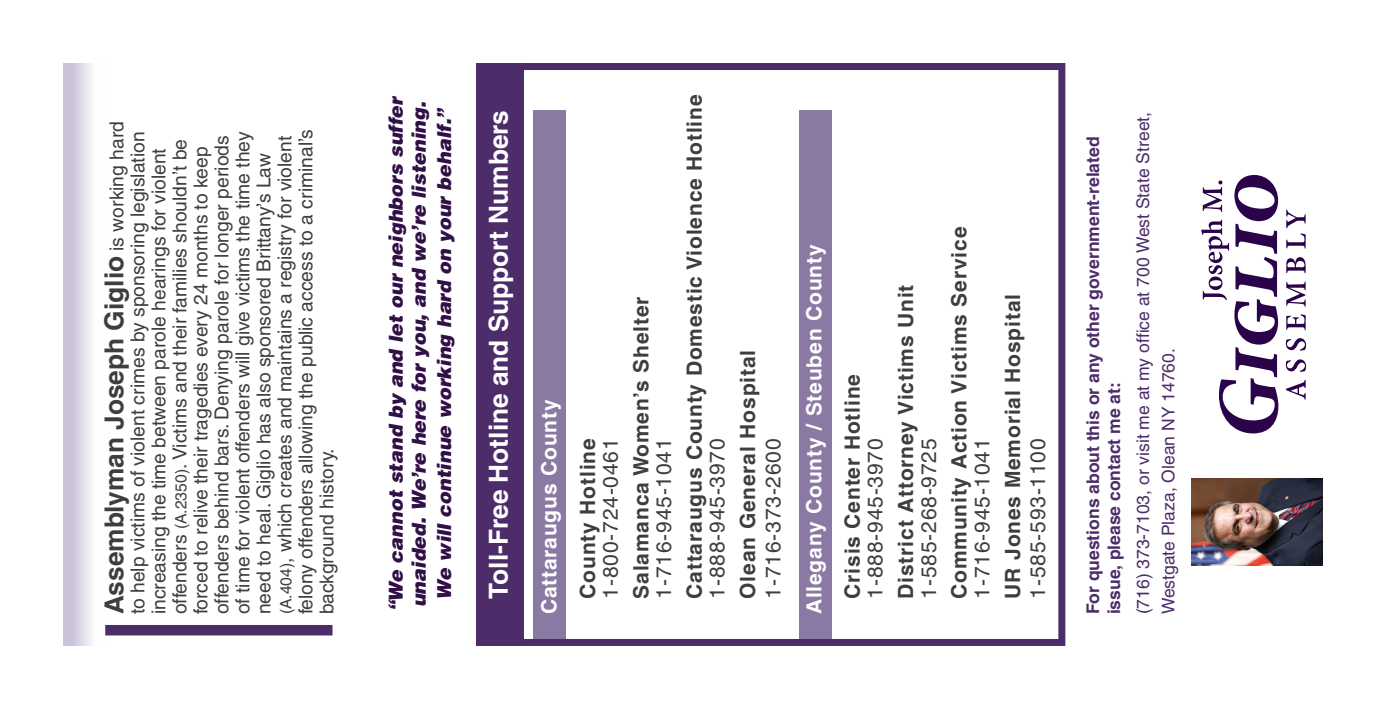
<style>
.page{position:relative;width:1386px;height:709px;background:#fff}
.page>*{position:absolute;margin:0;border:0;box-sizing:border-box;transform-origin:0 0}
.t1{font:700 26.25px "Helvetica";color:#3e3e3f}
.t2{font:700 26.25px "Helvetica";color:#fff}
.t3{font:700 21px "Helvetica";letter-spacing:.04em;color:#3e3e3f}
.t4{font:21px "Helvetica";letter-spacing:.04em;color:#3e3e3f}
.t5{font:700 21px "Helvetica";letter-spacing:.04em;color:#fff}
.t6{font:19.25px/21px "Helvetica";color:#3e3e3f}
.t7{font:italic 900 19.25px/23.1px "Helvetica";color:#310f47}
.t8{font:17.5px/25.2px "Helvetica";color:#4c2d6a}
.t9{font:700 17.5px/21px "Helvetica";color:#4c2d6a}
.s1{font-weight:400;font-size:19.25px}
.s2{font-size:15.75px}
</style>
<div class="page">
<div style="left:534px;top:110px;width:32px;height:530px;background:#8979a3"></div>
<div style="left:799px;top:110px;width:33px;height:530px;background:#8979a3"></div>
<div style="left:476px;top:63px;width:589px;height:583px;border:7px solid #4c2d6a"></div>
<div style="left:476px;top:63px;width:47px;height:583px;background:#4c2d6a"></div>
<img style="left:1192px;top:478px;width:131px;height:87px">
<div style="left:105px;top:625px;width:227px;height:10px;background:#4c2d6a"></div>
<div style="left:63px;top:63px;width:47px;height:583px;background:linear-gradient(to right,#c4bcd4,#fff)"></div>
<svg style="left:1201px;top:175px;width:77px;height:258px"></svg>
<svg style="left:1286px;top:210px;width:20px;height:190px"></svg>
<h1 class="t1" style="left:98px;top:614px;width:495px;rotate:-90deg">Assemblyman Joseph Giglio <span class="s1">is working hard</span></h1>
<p class="t6" style="left:127px;top:614px;width:487px;rotate:-90deg">to help victims of violent crimes by sponsoring legislation increasing the time between parole hearings for violent offenders <span class="s2">(A.2350)</span>. Victims and their families shouldn’t be forced to relive their tragedies every 24 months to keep offenders behind bars. Denying parole for longer periods of time for violent offenders will give victims the time they need to heal. Giglio has also sponsored Brittany’s Law <span class="s2">(A.404)</span>, which creates and maintains a registry for violent felony offenders allowing the public access to a criminal’s background history.</p>
<p class="t7" style="left:384px;top:611px;width:517px;rotate:-90deg">“We cannot stand by and let our neighbors suffer unaided. We’re here for you, and we’re listening.</p>
<p class="t7" style="left:432px;top:599px;width:493px;rotate:-90deg">We will continue working hard on your behalf.”</p>
<h1 class="t2" style="left:483px;top:598px;width:490px;rotate:-90deg">Toll-Free Hotline and Support Numbers</h1>
<p class="t5" style="left:536px;top:614px;width:216px;rotate:-90deg">Cattaraugus County</p>
<p class="t3" style="left:575px;top:598px;width:162px;rotate:-90deg">County Hotline</p>
<p class="t4" style="left:598px;top:598px;width:162px;rotate:-90deg">1-800-724-0461</p>
<p class="t3" style="left:628px;top:598px;width:303px;rotate:-90deg">Salamanca Women’s Shelter</p>
<p class="t4" style="left:652px;top:598px;width:162px;rotate:-90deg">1-716-945-1041</p>
<p class="t3" style="left:682px;top:598px;width:506px;rotate:-90deg">Cattaraugus County Domestic Violence Hotline</p>
<p class="t4" style="left:705px;top:598px;width:162px;rotate:-90deg">1-888-945-3970</p>
<p class="t3" style="left:735px;top:598px;width:250px;rotate:-90deg">Olean General Hospital</p>
<p class="t4" style="left:761px;top:598px;width:162px;rotate:-90deg">1-716-373-2600</p>
<p class="t5" style="left:801px;top:614px;width:371px;rotate:-90deg">Allegany County / Steuben County</p>
<p class="t3" style="left:840px;top:598px;width:226px;rotate:-90deg">Crisis Center Hotline</p>
<p class="t4" style="left:863px;top:598px;width:162px;rotate:-90deg">1-888-945-3970</p>
<p class="t3" style="left:893px;top:598px;width:316px;rotate:-90deg">District Attorney Victims Unit</p>
<p class="t4" style="left:916px;top:599px;width:162px;rotate:-90deg">1-585-268-9725</p>
<p class="t3" style="left:946px;top:599px;width:373px;rotate:-90deg">Community Action Victims Service</p>
<p class="t4" style="left:970px;top:599px;width:162px;rotate:-90deg">1-716-945-1041</p>
<p class="t3" style="left:1000px;top:599px;width:306px;rotate:-90deg">UR Jones Memorial Hospital</p>
<p class="t4" style="left:1026px;top:599px;width:162px;rotate:-90deg">1-585-593-1100</p>
<p class="t9" style="left:1082px;top:614px;width:479px;rotate:-90deg">For questions about this or any other government-related issue, please contact me at:</p>
<p class="t8" style="left:1130px;top:614px;width:504px;rotate:-90deg">(716) 373-7103, or visit me at my office at 700 West State Street,<br>Westgate Plaza, Olean NY 14760.</p>
</div>
